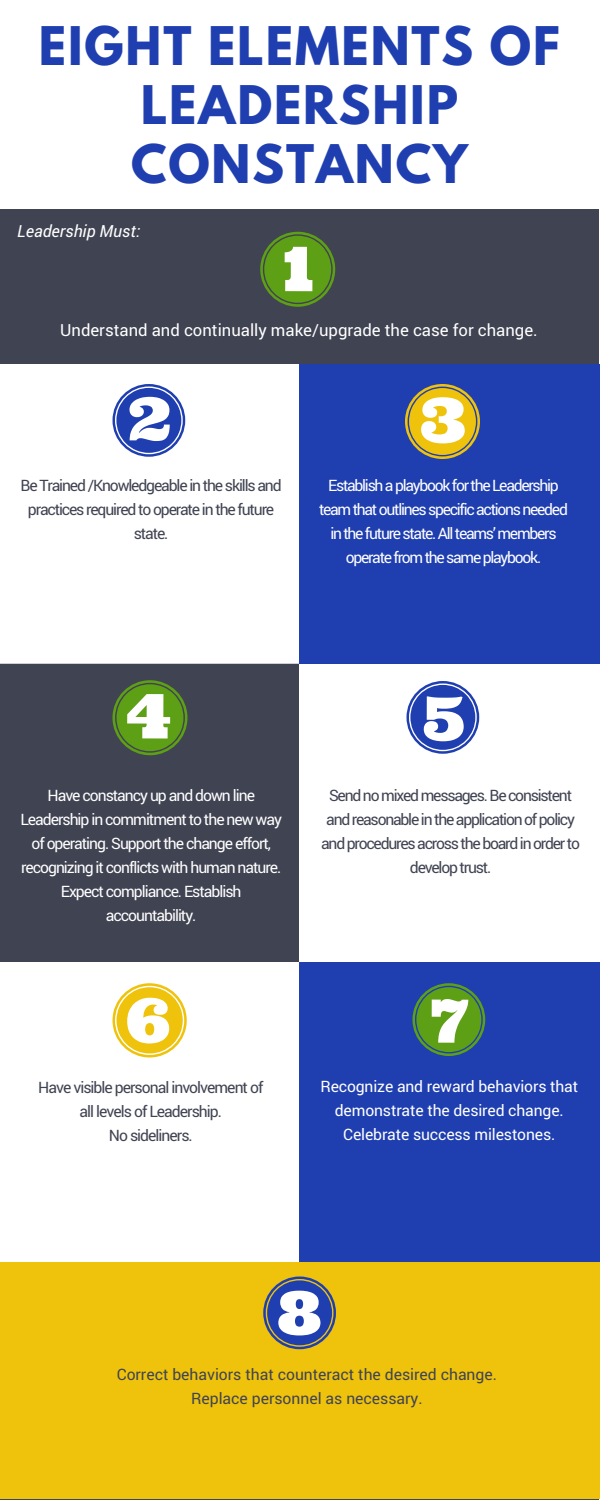
<style>
.page{position:relative;width:600px;height:1500px;background:#fff}
.page>*{position:absolute;margin:0;border:0;box-sizing:border-box;transform-origin:0 0}
.t1{font:700 47.2px/59.2px "League Spartan";letter-spacing:.04em;color:#1f3fb0;text-align:center}
.t2{font:16.7px "Roboto";color:#fff}
.t3{font:italic 16.7px "Roboto";color:#fff}
.t4{font:15.7px/24px "Roboto";letter-spacing:-.065em;color:#fff;text-align:center}
.t5{font:15.7px/24px "Roboto";letter-spacing:-.07em;color:#404352;text-align:center}
.t6{font:15.7px/24px "Roboto";letter-spacing:-.01em;color:#fff;text-align:center}
.t7{font:15.7px/24px "Roboto";color:#404352;text-align:center}
</style>
<div class="page">
<div style="left:0;top:209px;width:598px;height:1291px;background:#404352"></div>
<div style="left:299px;top:364px;width:300px;height:300px;background:#1f3fb0"></div>
<div style="left:0;top:364px;width:299px;height:300px;background:#fff"></div>
<div style="left:300px;top:664px;width:300px;height:300px;background:#fff"></div>
<div style="left:0;top:962px;width:300px;height:300px;background:#fff"></div>
<div style="left:300px;top:962px;width:300px;height:300px;background:#1f3fb0"></div>
<div style="left:0;top:1262px;width:600px;height:237px;background:#efc30c"></div>
<svg style="left:260px;top:232px;width:75px;height:75px"></svg>
<svg style="left:113px;top:384px;width:72px;height:73px;background:#8f9fd7"></svg>
<svg style="left:405px;top:384px;width:75px;height:75px"></svg>
<svg style="left:113px;top:680px;width:74px;height:75px"></svg>
<svg style="left:407px;top:681px;width:72px;height:73px"></svg>
<svg style="left:113px;top:983px;width:74px;height:75px"></svg>
<svg style="left:413px;top:983px;width:72px;height:73px"></svg>
<svg style="left:263px;top:1276px;width:73px;height:73px"></svg>
<h1 class="t1" style="left:39px;top:22px;width:522px">EIGHT ELEMENTS OF<br>LEADERSHIP<br>CONSTANCY</h1>
<p class="t3" style="left:17px;top:220px;width:124px">Leadership Must:</p>
<p class="t2" style="left:60px;top:319px;width:479px">Understand and continually make/upgrade the case for change.</p>
<p class="t5" style="left:21px;top:473px;width:263px">Be Trained /Knowledgeable in the skills and practices required to operate in the future state.</p>
<p class="t4" style="left:319px;top:473px;width:250px">Establish a playbook for the Leadership team that outlines specific actions needed in the future state. All teams’ members operate from the same playbook.</p>
<p class="t4" style="left:20px;top:783px;width:263px">Have constancy up and down line Leadership in commitment to the new way of operating. Support the change effort, recognizing it conflicts with human nature.<br>Expect compliance. Establish accountability.</p>
<p class="t5" style="left:321px;top:783px;width:260px">Send no mixed messages. Be consistent and reasonable in the application of policy and procedures across the board in order to develop trust.</p>
<p class="t5" style="left:38px;top:1075px;width:227px">Have visible personal involvement of all levels of Leadership.<br>No sideliners.</p>
<p class="t6" style="left:320px;top:1074px;width:259px">Recognize and reward behaviors that demonstrate the desired change.<br>Celebrate success milestones.</p>
<p class="t7" style="left:117px;top:1362px;width:382px">Correct behaviors that counteract the desired change.<br>Replace personnel as necessary.</p>
</div>
